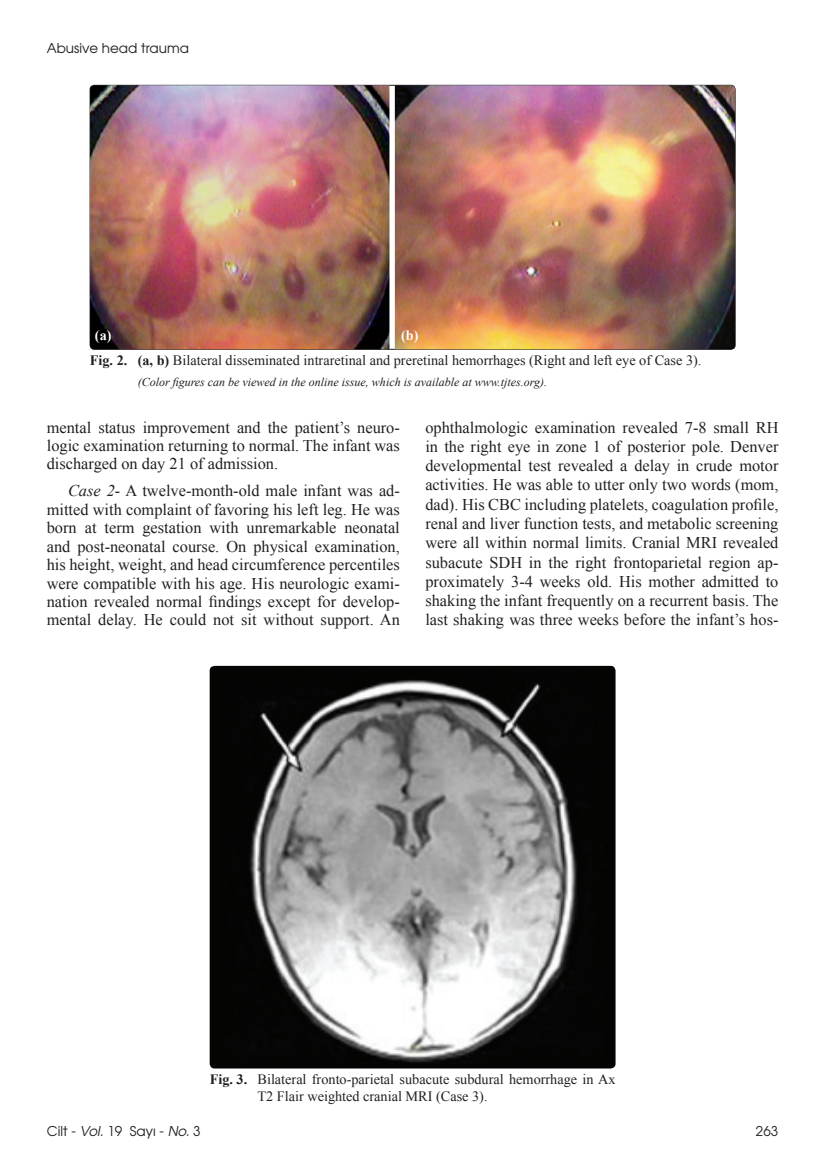
<style>
.page{position:relative;width:838px;height:1170px;background:#fff}
.page>*{position:absolute;margin:0;border:0;box-sizing:border-box;transform-origin:0 0}
.t1{font:16.35px/19.4px "Times New Roman";color:#231f20;text-align:justify}
.t2{font:14.25px/16.5px "Times New Roman";color:#231f20}
.t3{font:700 14.25px "Times New Roman";color:#fff}
.t4{font:13.5px "Avant Garde Tr";color:#231f20}
.t5{font:italic 12px "Times New Roman";color:#231f20}
.s1{font-weight:700}
.s2{font-style:italic}
.s3{font-family:"Avant Garde Italic Tr"}
</style>
<div class="page">
<img style="left:90px;top:85px;width:299px;height:264px">
<img style="left:395px;top:85px;width:340px;height:264px">
<img style="left:210px;top:665px;width:405px;height:403px">
<p class="t4" style="left:47px;top:39px;width:144px">Abusive head trauma</p>
<p class="t3" style="left:95px;top:325px;width:18px">(a)</p>
<p class="t3" style="left:401px;top:325px;width:19px">(b)</p>
<p class="t2" style="left:90px;top:352px;width:613px"><span class="s1">Fig. 2. (a, b)</span> Bilateral disseminated intraretinal and preretinal hemorrhages (Right and left eye of Case 3).</p>
<p class="t5" style="left:138px;top:374px;width:411px">(Color figures can be viewed in the online issue, which is available at www.tjtes.org).</p>
<p class="t1" style="left:47px;top:417px;width:354px;line-height:18.5px">mental status improvement and the patient’s neuro&shy;logic examination returning to normal. The infant was discharged on day 21 of admission.</p>
<p class="t1" style="left:47px;top:481px;width:354px;line-height:18.5px;text-indent:21px"><span class="s2">Case 2-</span> A twelve-month-old male infant was ad&shy;mitted with complaint of favoring his left leg. He was born at term gestation with unremarkable neonatal and post-neonatal course. On physical examination, his height, weight, and head circumference percentiles were compatible with his age. His neurologic exami&shy;nation revealed normal findings except for develop&shy;mental delay. He could not sit without support. An</p>
<p class="t1" style="left:425px;top:417px;width:354px">ophthalmologic examination revealed 7-8 small RH in the right eye in zone 1 of posterior pole. Denver developmental test revealed a delay in crude motor activities. He was able to utter only two words (mom, dad). His CBC including platelets, coagulation profile, renal and liver function tests, and metabolic screening were all within normal limits. Cranial MRI revealed subacute SDH in the right frontoparietal region ap&shy;proximately 3-4 weeks old. His mother admitted to shaking the infant frequently on a recurrent basis. The last shaking was three weeks before the infant’s hos-</p>
<p class="t2" style="left:257px;top:1071px;width:359px;text-indent:-48px"><span class="s1">Fig. 3.</span> Bilateral fronto-parietal subacute subdural hemorrhage in Ax<br>T2 Flair weighted cranial MRI (Case 3).</p>
<p class="t4" style="left:47px;top:1122px;width:155px">Cilt - <span class="s3">Vol.</span> 19 Sayı - <span class="s3">No.</span> 3</p>
<p class="t4" style="left:756px;top:1122px;width:24px">263</p>
</div>
